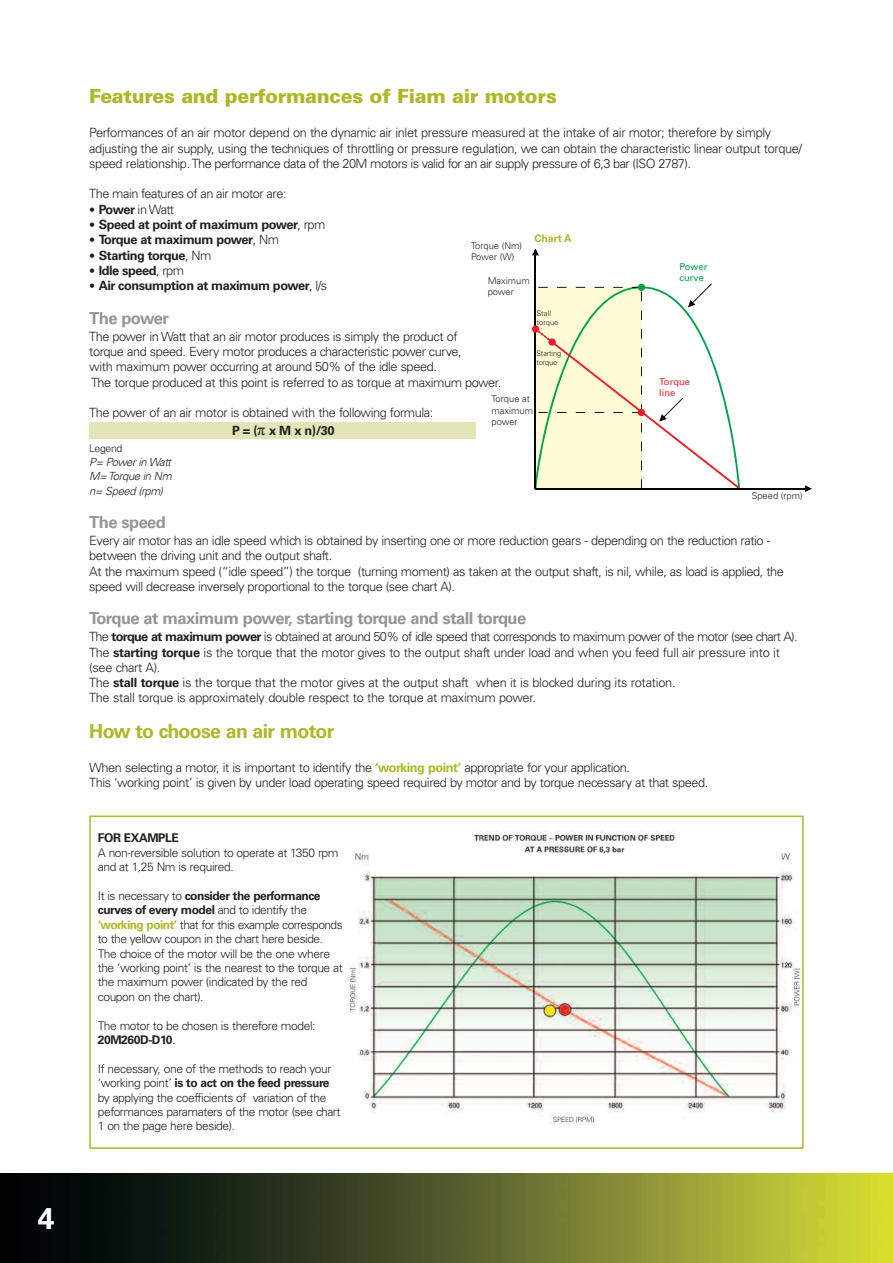
<style>
.page{position:relative;width:893px;height:1263px;background:#fff}
.page>*{position:absolute;margin:0;border:0;box-sizing:border-box;transform-origin:0 0}
.t1{font:700 30px "Univers LT";color:#fff}
.t2{font:900 19.5px "Univers LT";letter-spacing:-.02em;color:#aeb726}
.t3{font:700 19.5px "Univers LT";letter-spacing:-.035em;color:#aeb726}
.t4{font:700 16.5px "Univers LT";letter-spacing:-.035em;color:#939598}
.t5{font:300 12.75px/15.3px "Univers LT";letter-spacing:-.035em;color:#231f20}
.t6{font:700 12.75px "Univers LT";letter-spacing:-.035em;color:#231f20}
.t7{font:300 12px/14.4px "Univers LT";letter-spacing:-.035em;color:#231f20}
.t8{font:700 12px "Univers LT";letter-spacing:-.035em;color:#231f20}
.t9{font:italic 300 11.25px/13.5px "Univers LT";letter-spacing:-.035em;color:#231f20}
.t10{font:300 10.5px "Univers LT";letter-spacing:-.035em;color:#231f20}
.t11{font:700 10.5px "Univers LT";color:#aeb726}
.t12{font:300 9.3px/11.2px "Univers LT";color:#231f20}
.t13{font:9.3px/11.2px "Univers LT";color:#ee1d23}
.t14{font:9.3px/11.2px "Univers LT";color:#00a44a}
.t15{font:300 7.5px/9px "Univers LT";color:#231f20}
.s1{font-size:12px}
.s2{font-weight:700}
.s3{font-weight:300;font-size:12px}
.s4{font-weight:300}
.s5{font-weight:700;font-size:16.5px}
.s6{font-weight:700;color:#aeb726}
</style>
<div class="page">
<div style="left:89px;top:423px;width:386px;height:16px;background:#e3e5b9"></div>
<img style="left:0;top:1174px;width:893px;height:89px">
<hr style="left:535px;top:488px;width:275px;height:1px;background:#040503">
<svg style="left:805px;top:485px;width:7px;height:7px"></svg>
<hr style="left:535px;top:250px;width:1px;height:239px;background:#040503">
<svg style="left:532px;top:248px;width:7px;height:7px"></svg>
<svg style="left:536px;top:283px;width:204px;height:205px"></svg>
<div style="left:638px;top:284px;width:7px;height:7px;background:#00a44a;border-radius:50%"></div>
<div style="left:638px;top:409px;width:7px;height:7px;background:#ee1d23;border-radius:50%"></div>
<div style="left:548px;top:338px;width:8px;height:8px;background:#ee1d23;border-radius:50%"></div>
<div style="left:532px;top:325px;width:7px;height:8px;background:#ee1d23;border-radius:50%"></div>
<div style="left:89px;top:815px;width:715px;height:334px;border:2px solid #aeb726"></div>
<img style="left:347px;top:830px;width:453px;height:295px">
<h1 class="t1" style="left:38px;top:1208px;width:18px">4</h1>
<h2 class="t2" style="left:89px;top:89px;width:469px">Features and performances of Fiam air motors</h2>
<p class="t5" style="left:89px;top:126px;width:714px">Performances of an air motor depend on the dynamic air inlet pressure measured at the intake of air motor; therefore by simply adjusting the air supply, using the techniques of throttling or pressure regulation, we can obtain the characteristic linear output torque/ speed relationship. The performance data of the 20M motors is valid for an air supply pressure of 6,3 bar (ISO 2787).</p>
<p class="t5" style="left:89px;top:187px;width:199px">The main features of an air motor are:</p>
<p class="t5" style="left:89px;top:203px;width:86px"><span class="s1">•</span> <span class="s2">Power</span> in Watt</p>
<p class="t6" style="left:89px;top:220px;width:238px"><span class="s3">•</span> Speed at point of maximum power<span class="s4">, rpm</span></p>
<p class="t6" style="left:89px;top:235px;width:191px"><span class="s3">•</span> Torque at maximum power<span class="s4">, Nm</span></p>
<p class="t6" style="left:89px;top:250px;width:124px"><span class="s3">•</span> Starting torque<span class="s4">, Nm</span></p>
<p class="t6" style="left:89px;top:266px;width:96px"><span class="s3">•</span> Idle speed<span class="s4">, rpm</span></p>
<p class="t6" style="left:89px;top:281px;width:239px"><span class="s3">•</span> Air consumption at maximum power<span class="s4">, l/s</span></p>
<p class="t4" style="left:89px;top:312px;width:81px">The power</p>
<p class="t5" style="left:89px;top:330px;width:413px">The power in Watt that an air motor produces is simply the product of<br>torque and speed. Every motor produces a characteristic power curve,<br>with maximum power occurring at around 50% of the idle speed.<br>The torque produced at this point is referred to as torque at maximum power.</p>
<p class="t5" style="left:232px;top:405px;width:203px;line-height:18px;text-indent:-143px">The power of an air motor is obtained with the following formula:<br><span class="s2">P = (</span><span class="s5">π</span> <span class="s2">x M x n)/30</span></p>
<p class="t10" style="left:89px;top:445px;width:35px">Legend</p>
<p class="t9" style="left:89px;top:457px;width:84px">P= Power in Watt<br>M= Torque in Nm</p>
<p class="t9" style="left:89px;top:485px;width:75px">n= Speed (rpm)</p>
<p class="t4" style="left:89px;top:516px;width:78px">The speed</p>
<p class="t5" style="left:89px;top:534px;width:696px">Every air motor has an idle speed which is obtained by inserting one or more reduction gears - depending on the reduction ratio - between the driving unit and the output shaft.<br>At the maximum speed (“idle speed”) the torque (turning moment) as taken at the output shaft, is nil, while, as load is applied, the speed will decrease inversely proportional to the torque (see chart A).</p>
<p class="t4" style="left:89px;top:612px;width:439px">Torque at maximum power, starting torque and stall torque</p>
<p class="t5" style="left:89px;top:630px;width:710px">The <span class="s2">torque at maximum power</span> is obtained at around 50% of idle speed that corresponds to maximum power of the motor (see chart A).<br>The <span class="s2">starting torque</span> is the torque that the motor gives to the output shaft under load and when you feed full air pressure into it (see chart A).<br>The <span class="s2">stall torque</span> is the torque that the motor gives at the output shaft when it is blocked during its rotation.<br>The stall torque is approximately double respect to the torque at maximum power.</p>
<h2 class="t3" style="left:89px;top:724px;width:246px">How to choose an air motor</h2>
<p class="t5" style="left:89px;top:761px;width:621px">When selecting a motor, it is important to identify the <span class="s6">‘working point’</span> appropriate for your application.<br>This ‘working point’ is given by under load operating speed required by motor and by torque necessary at that speed.</p>
<p class="t11" style="left:534px;top:234px;width:39px">Chart A</p>
<p class="t12" style="left:471px;top:241px;width:53px">Torque (Nm)<br>Power (W)</p>
<p class="t14" style="left:679px;top:262px;width:29px">Power curve</p>
<p class="t12" style="left:488px;top:276px;width:44px">Maximum power</p>
<p class="t15" style="left:537px;top:309px;width:23px">Stall torque</p>
<p class="t15" style="left:537px;top:349px;width:26px">Starting torque</p>
<p class="t13" style="left:659px;top:377px;width:32px">Torque line</p>
<p class="t12" style="left:491px;top:394px;width:43px">Torque at maximum power</p>
<p class="t12" style="left:752px;top:491px;width:53px">Speed (rpm)</p>
<p class="t8" style="left:98px;top:834px;width:82px">FOR EXAMPLE</p>
<p class="t7" style="left:98px;top:846px;width:242px">A non-reversible solution to operate at 1350 rpm and at 1,25 Nm is required.</p>
<p class="t7" style="left:98px;top:889px;width:246px">It is necessary to <span class="s2">consider the performance curves of every model</span> and to identify the <span class="s6">‘working point’</span> that for this example corresponds to the yellow coupon in the chart here beside.<br>The choice of the motor will be the one where the ‘working point’ is the nearest to the torque at the maximum power (indicated by the red coupon on the chart).</p>
<p class="t7" style="left:98px;top:1019px;width:219px">The motor to be chosen is therefore model:<br><span class="s2">20M260D-D10</span>.</p>
<p class="t7" style="left:98px;top:1062px;width:244px">If necessary, one of the methods to reach your ‘working point’ <span class="s2">is to act on the feed pressure </span>by applying the coefficients of variation of the peformances paramaters of the motor (see chart 1 on the page here beside).</p>
</div>
